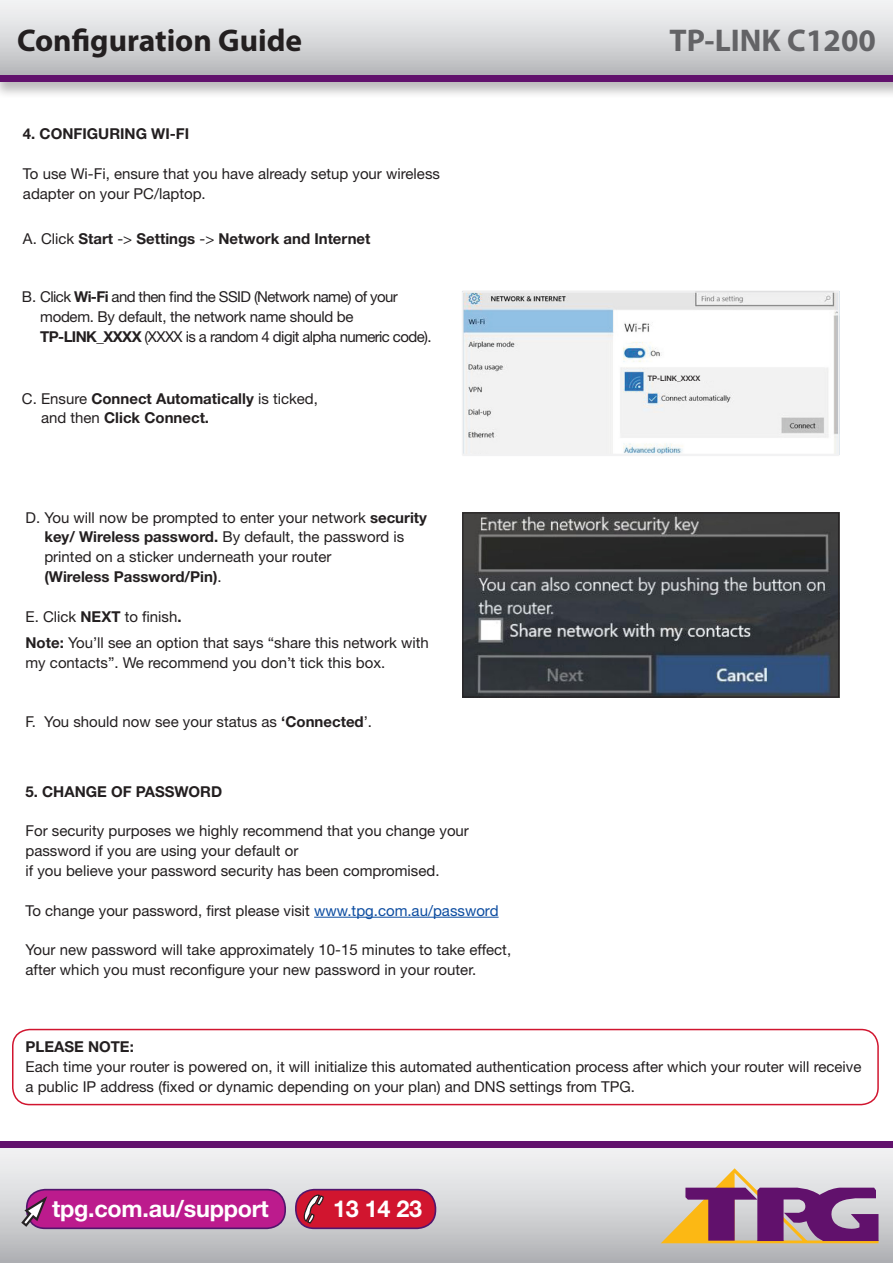
<style>
.page{position:relative;width:893px;height:1263px;background:#fff}
.page>*{position:absolute;margin:0;border:0;box-sizing:border-box;transform-origin:0 0}
.t1{font:700 31.5px "Myriad Pro";color:#231f20}
.t2{font:700 31.5px "Myriad Pro";color:#636366}
.t3{font:700 23.4px "Helvetica Neue";letter-spacing:-.01em;color:#fff}
.t4{font:15px/19.8px "Helvetica Neue LT";color:#231f20}
.t5{font:700 15px/19.8px "Helvetica Neue LT";color:#231f20}
.t6{font:15px/19.8px "Helvetica Neue LT";letter-spacing:-.04em;color:#231f20}
.t7{font:500 7.5px "Helvetica Neue";color:#231f20}
.s1{font-weight:400}
.s2{font-weight:700}
.s3{color:#0d4da1}
</style>
<div class="page">
<div style="left:0;top:1px;width:893px;height:98px;background:#231f20;opacity:.3"></div>
<div style="left:0;top:0;width:893px;height:79px;background:linear-gradient(to bottom,#f8f8f9,#b5b6b9)"></div>
<div style="left:0;top:75px;width:893px;height:7px;background:#61116c"></div>
<img style="left:464px;top:293px;width:373px;height:160px">
<div style="left:462px;top:290px;width:377px;height:166px;border:1px solid #f2f2f3"></div>
<img style="left:464px;top:514px;width:373px;height:181px">
<div style="left:462px;top:512px;width:377px;height:185px;border:1px solid #231f20"></div>
<hr style="left:314px;top:917px;width:185px;height:1px;background:#0d4da1">
<div style="left:12px;top:1029px;width:867px;height:76px;border:2px solid #d1152f;border-radius:17px"></div>
<svg style="left:0;top:1147px;width:893px;height:116px;background:#d2d1d5"></svg>
<div style="left:296px;top:1190px;width:139px;height:38px;background:#d1152f;border-radius:18px"></div>
<div style="left:295px;top:1189px;width:141px;height:40px;border:2px solid #53156d;border-radius:18px"></div>
<svg style="left:301px;top:1193px;width:23px;height:30px"></svg>
<div style="left:27px;top:1190px;width:258px;height:38px;background:#bc1b8d;border-radius:18px"></div>
<div style="left:26px;top:1189px;width:260px;height:40px;border:2px solid #53156d;border-radius:18px"></div>
<svg style="left:20px;top:1196px;width:28px;height:32px"></svg>
<svg style="left:661px;top:1168px;width:217px;height:81px;background:#b08c9c"></svg>
<div style="left:0;top:1141px;width:893px;height:6px;background:#61116c"></div>
<p class="t1" style="left:17px;top:22px;width:287px">Configuration Guide</p>
<p class="t2" style="left:669px;top:22px;width:208px">TP-LINK C1200</p>
<p class="t5" style="left:23px;top:124px;width:168px">4. CONFIGURING WI-FI</p>
<p class="t4" style="left:23px;top:163px;width:419px">To use Wi-Fi, ensure that you have already setup your wireless adapter on your PC/laptop.</p>
<p class="t5" style="left:23px;top:229px;width:349px"><span class="s1">A. Click</span> Start <span class="s1">-&gt;</span> Settings <span class="s1">-&gt;</span> Network and Internet</p>
<p class="t6" style="left:40px;top:287px;width:393px;text-indent:-18px">B. Click <span class="s2">Wi-Fi</span> and then find the SSID (Network name) of your modem. By default, the network name should be<br><span class="s2">TP-LINK_XXXX</span> (XXXX is a random 4 digit alpha numeric code).</p>
<p class="t5" style="left:41px;top:388px;width:278px;text-indent:-19px"><span class="s1">C. Ensure</span> Connect Automatically <span class="s1">is ticked, and then</span> Click Connect.</p>
<p class="t4" style="left:44px;top:507px;width:384px;text-indent:-19px">D. You will now be prompted to enter your network <span class="s2">security key/ Wireless password.</span> By default, the password is printed on a sticker underneath your router<br><span class="s2">(Wireless Password/Pin)</span>.</p>
<p class="t4" style="left:26px;top:606px;width:158px">E. Click <span class="s2">NEXT</span> to finish<span class="s2">.</span></p>
<p class="t4" style="left:26px;top:633px;width:405px"><span class="s2">Note:</span> You’ll see an option that says “share this network with my contacts”. We recommend you don’t tick this box.</p>
<p class="t4" style="left:26px;top:712px;width:348px">F. You should now see your status as <span class="s2">‘Connected</span>’.</p>
<p class="t5" style="left:26px;top:781px;width:198px">5. CHANGE OF PASSWORD</p>
<p class="t4" style="left:26px;top:821px;width:445px">For security purposes we highly recommend that you change your password if you are using your default or</p>
<p class="t4" style="left:26px;top:861px;width:415px">if you believe your password security has been compromised.</p>
<p class="t4" style="left:26px;top:900px;width:475px">To change your password, first please visit <span class="s3">www.tpg.com.au/password</span></p>
<p class="t4" style="left:26px;top:940px;width:487px">Your new password will take approximately 10-15 minutes to take effect, after which you must reconfigure your new password in your router.</p>
<p class="t7" style="left:648px;top:373px;width:54px">TP-LINK_XXXX</p>
<p class="t5" style="left:26px;top:1036px;width:110px">PLEASE NOTE:</p>
<p class="t4" style="left:26px;top:1056px;width:837px">Each time your router is powered on, it will initialize this automated authentication process after which your router will receive a public IP address (fixed or dynamic depending on your plan) and DNS settings from TPG.</p>
<p class="t3" style="left:52px;top:1194px;width:218px">tpg.com.au/support</p>
<p class="t3" style="left:333px;top:1194px;width:91px">13 14 23</p>
</div>
